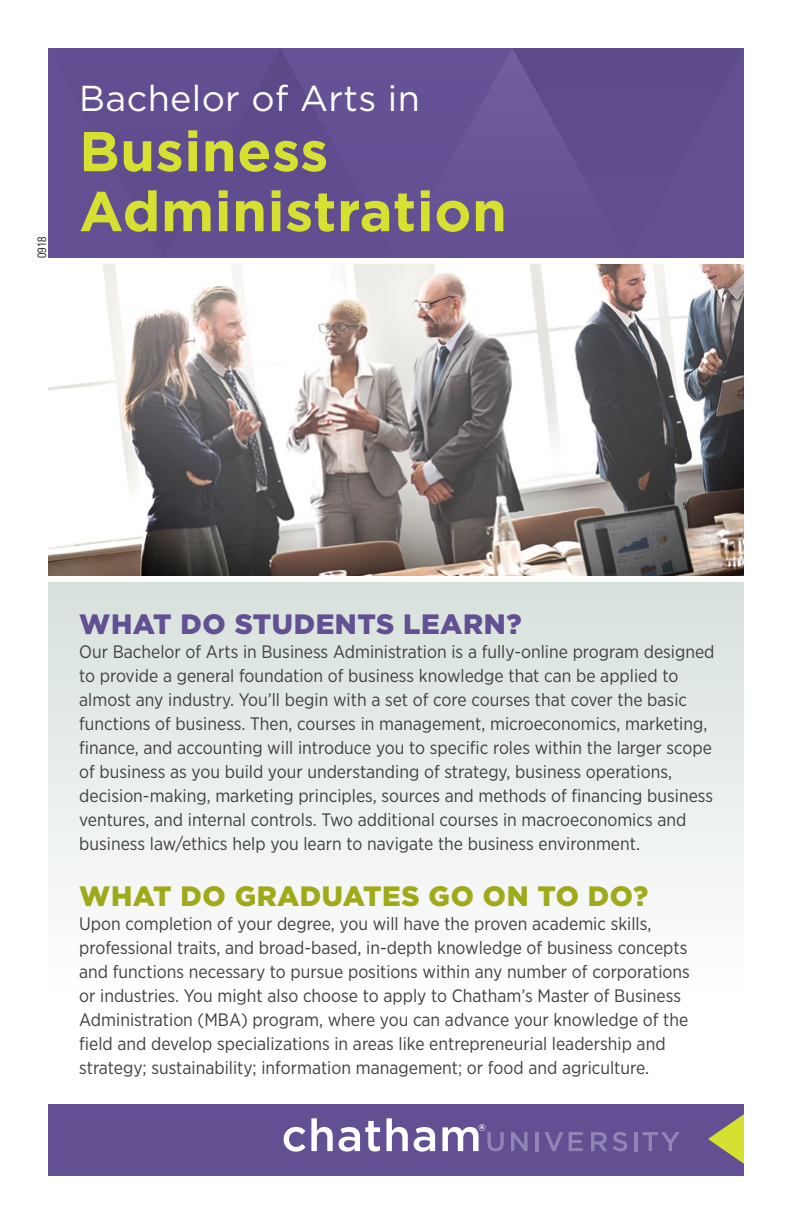
<style>
.page{position:relative;width:792px;height:1224px;background:#fff}
.page>*{position:absolute;margin:0;border:0;box-sizing:border-box;transform-origin:0 0}
.t1{font:700 56px/60px "Gotham";letter-spacing:.01em;color:#d6e031}
.t2{font:36px "Gotham";letter-spacing:.01em;color:#fff}
.t3{font:900 28px "Gotham";letter-spacing:.02em;color:#9faa1b}
.t4{font:900 28px "Gotham";letter-spacing:.02em;color:#625093}
.t5{font:18px/24px "Gotham Narrow";color:#414042}
.t6{font:300 condensed 12px "Univers";color:#000}
</style>
<div class="page">
<div style="left:48px;top:582px;width:696px;height:413px;background:linear-gradient(to bottom,#d7e1db,#fefefe)"></div>
<div style="left:512px;top:48px;width:232px;height:210px;background:#614f92"></div>
<svg style="left:280px;top:48px;width:232px;height:210px;background:#635193"></svg>
<div style="left:48px;top:48px;width:232px;height:210px;background:#614e91"></div>
<div style="left:48px;top:1104px;width:696px;height:72px;background:#625093"></div>
<svg style="left:708px;top:1114px;width:36px;height:50px"></svg>
<svg style="left:284px;top:1118px;width:49px;height:34px"></svg>
<svg style="left:339px;top:1121px;width:41px;height:31px"></svg>
<svg style="left:387px;top:1118px;width:21px;height:33px"></svg>
<svg style="left:414px;top:1127px;width:21px;height:25px"></svg>
<svg style="left:511px;top:1132px;width:17px;height:19px"></svg>
<hr style="left:535px;top:1132px;width:4px;height:19px;background:#9285b6">
<svg style="left:545px;top:1132px;width:18px;height:19px"></svg>
<svg style="left:569px;top:1132px;width:14px;height:19px"></svg>
<svg style="left:591px;top:1132px;width:16px;height:19px"></svg>
<svg style="left:613px;top:1132px;width:14px;height:19px"></svg>
<hr style="left:634px;top:1132px;width:3px;height:19px;background:#9285b6">
<svg style="left:643px;top:1132px;width:37px;height:19px"></svg>
<svg style="left:442px;top:1124px;width:62px;height:27px"></svg>
<img style="left:48px;top:264px;width:696px;height:312px">
<p class="t6" style="left:35px;top:258px;width:23px;rotate:-90deg">0918</p>
<h2 class="t2" style="left:79px;top:79px;width:342px">Bachelor of Arts in</h2>
<h1 class="t1" style="left:79px;top:120px;width:429px">Business<br>Administration</h1>
<h3 class="t4" style="left:79px;top:608px;width:444px">WHAT DO STUDENTS LEARN?</h3>
<p class="t5" style="left:79px;top:639px;width:637px">Our Bachelor of Arts in Business Administration is a fully-online program designed to provide a general foundation of business knowledge that can be applied to almost any industry. You’ll begin with a set of core courses that cover the basic functions of business. Then, courses in management, microeconomics, marketing, finance, and accounting will introduce you to specific roles within the larger scope of business as you build your understanding of strategy, business operations, decision-making, marketing principles, sources and methods of financing business ventures, and internal controls. Two additional courses in macroeconomics and business law/ethics help you learn to navigate the business environment.</p>
<h3 class="t3" style="left:79px;top:880px;width:571px">WHAT DO GRADUATES GO ON TO DO?</h3>
<p class="t5" style="left:79px;top:911px;width:612px">Upon completion of your degree, you will have the proven academic skills, professional traits, and broad-based, in-depth knowledge of business concepts and functions necessary to pursue positions within any number of corporations or industries. You might also choose to apply to Chatham’s Master of Business Administration (MBA) program, where you can advance your knowledge of the field and develop specializations in areas like entrepreneurial leadership and strategy; sustainability; information management; or food and agriculture.</p>
</div>
